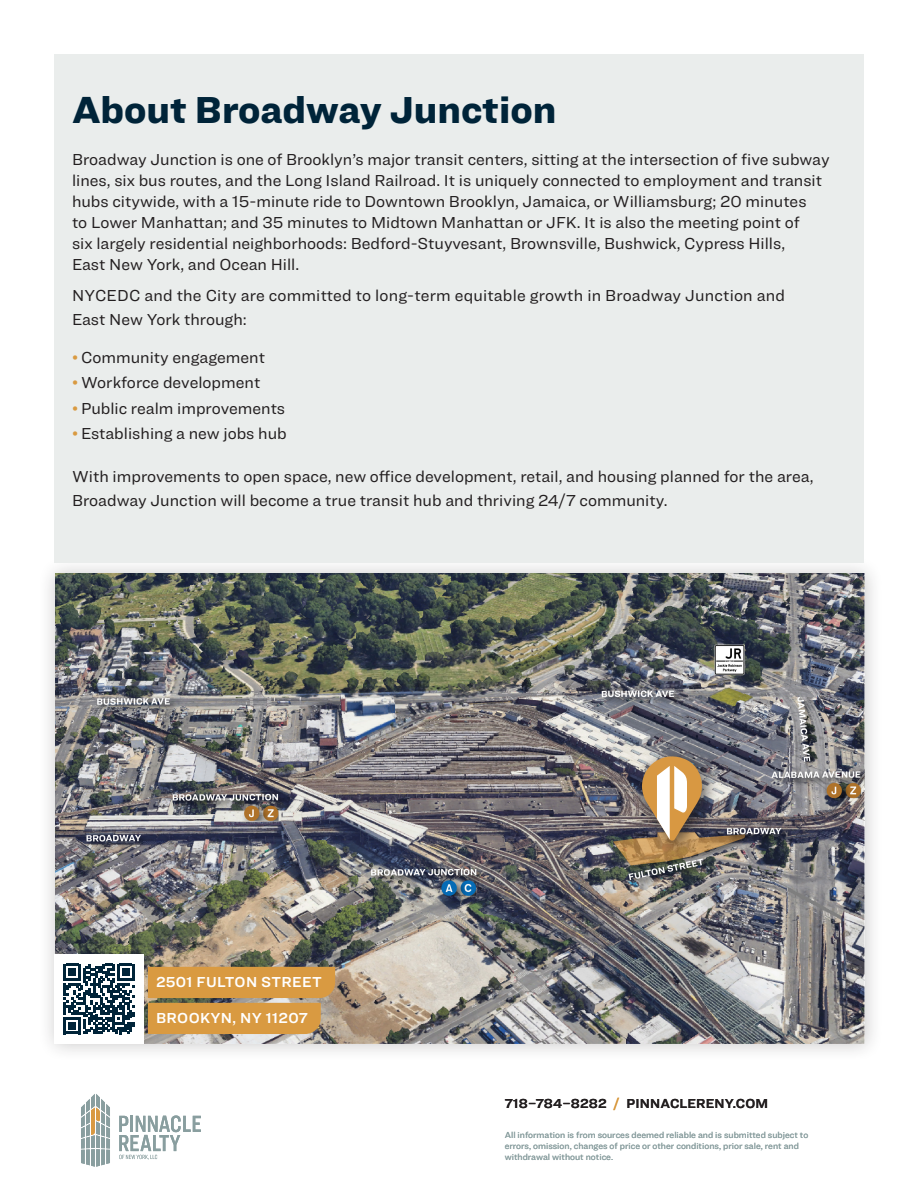
<style>
.page{position:relative;width:918px;height:1188px;background:#fff}
.page>*{position:absolute;margin:0;border:0;box-sizing:border-box;transform-origin:0 0}
.Features__H2_26pt_Black_Dark_Blue{font:900 39px "Ringside";color:#002439}
.Features__Body{font:16.5px/21px "Ringside";color:#231f20}
.Legend_Map__Locations_10pt_Semibold_Pape{font:600 15px "Ringside";letter-spacing:.025em;color:#fff}
.t1{font:600 13.5px "Ringside";letter-spacing:.01em;color:#231f20}
.t2{font:9px/10.8px "Ringside";color:#889d9e}
.s1{color:#d99a41}
</style>
<div class="page">
<svg style="left:119px;top:1115px;width:82px;height:45px"></svg>
<svg style="left:81px;top:1094px;width:29px;height:73px"></svg>
<div style="left:37px;top:555px;width:847px;height:507px;background:#231f20;opacity:.25"></div>
<img style="left:56px;top:573px;width:809px;height:471px">
<div style="left:54px;top:54px;width:810px;height:509px;background:#eaedec"></div>
<svg style="left:148px;top:967px;width:187px;height:67px;background:#d09848"></svg>
<div style="left:54px;top:954px;width:90px;height:90px;background:#fff"></div>
<svg style="left:64px;top:964px;width:70px;height:70px"></svg>
<div style="left:631px;top:745px;width:89px;height:113px;background:#231f20;opacity:.75"></div>
<svg style="left:642px;top:756px;width:60px;height:85px"></svg>
<p class="Features__H2_26pt_Black_Dark_Blue" style="left:72px;top:80px;width:486px">About Broadway Junction</p>
<p class="Features__Body" style="left:72px;top:149px;width:759px">Broadway Junction is one of Brooklyn’s major transit centers, sitting at the intersection of five subway lines, six bus routes, and the Long Island Railroad. It is uniquely connected to employment and transit hubs citywide, with a 15-minute ride to Downtown Brooklyn, Jamaica, or Williamsburg; 20 minutes<br>to Lower Manhattan; and 35 minutes to Midtown Manhattan or JFK. It is also the meeting point of<br>six largely residential neighborhoods: Bedford-Stuyvesant, Brownsville, Bushwick, Cypress Hills,<br>East New York, and Ocean Hill.</p>
<p class="Features__Body" style="left:72px;top:283px;width:714px;line-height:24px">NYCEDC and the City are committed to long-term equitable growth in Broadway Junction and<br>East New York through:</p>
<p class="Features__Body" style="left:72px;top:346px;width:195px"><span class="s1">•</span> Community engagement</p>
<p class="Features__Body" style="left:72px;top:372px;width:190px"><span class="s1">•</span> Workforce development</p>
<p class="Features__Body" style="left:72px;top:397px;width:215px"><span class="s1">•</span> Public realm improvements</p>
<p class="Features__Body" style="left:72px;top:423px;width:216px"><span class="s1">•</span> Establishing a new jobs hub</p>
<p class="Features__Body" style="left:72px;top:464px;width:743px;line-height:24px">With improvements to open space, new office development, retail, and housing planned for the area,<br>Broadway Junction will become a true transit hub and thriving 24/7 community.</p>
<p class="Legend_Map__Locations_10pt_Semibold_Pape" style="left:156px;top:971px;width:61px">2501 FULTON</p>
<p class="Legend_Map__Locations_10pt_Semibold_Pape" style="left:261px;top:971px;width:22px">STREET</p>
<p class="Legend_Map__Locations_10pt_Semibold_Pape" style="left:156px;top:1007px;width:153px">BROOKYN, NY 11207</p>
<p class="t1" style="left:505px;top:1093px;width:265px">718–784–8282 <span class="s1">/</span> PINNACLERENY.COM</p>
<p class="t2" style="left:505px;top:1130px;width:305px">All information is from sources deemed reliable and is submitted subject to errors, omission, changes of price or other conditions, prior sale, rent and withdrawal without notice.</p>
</div>
